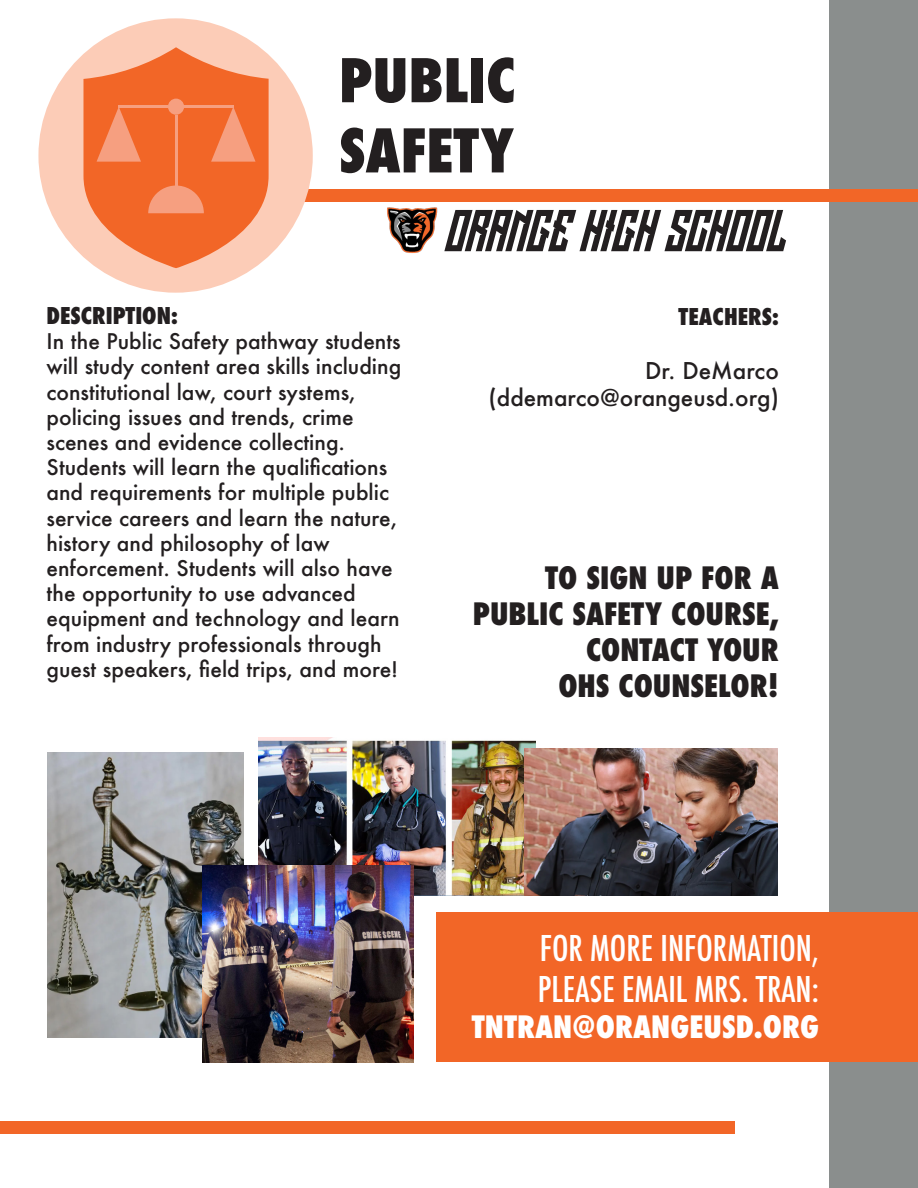
<style>
.page{position:relative;width:918px;height:1188px;background:#fff}
.page>*{position:absolute;margin:0;border:0;box-sizing:border-box;transform-origin:0 0}
.t1{font:800 condensed 58.5px/70.2px "Futura";color:#231f20}
.t2{font:500 condensed 34.5px/41.4px "Futura";color:#fff}
.t3{font:800 condensed 30px/36px "Futura";color:#231f20;text-align:right}
.t4{font:800 condensed 30px "Futura";color:#fff}
.t5{font:500 22.5px "Futura";color:#231f20}
.t6{font:800 condensed 22.5px "Futura";color:#231f20}
.t7{font:500 21px/25.2px "Futura";color:#231f20}
</style>
<div class="page">
<div style="left:830px;top:0;width:88px;height:1188px;background:#8a8e8d"></div>
<div style="left:436px;top:913px;width:482px;height:149px;background:#f26627"></div>
<img style="left:387px;top:207px;width:51px;height:46px">
<img style="left:258px;top:738px;width:278px;height:158px">
<img style="left:525px;top:749px;width:253px;height:147px">
<div style="left:304px;top:189px;width:614px;height:13px;background:#f26627"></div>
<div style="left:0;top:1121px;width:734px;height:13px;background:#f26627"></div>
<img style="left:47px;top:752px;width:197px;height:285px">
<img style="left:202px;top:866px;width:212px;height:196px">
<svg style="left:444px;top:210px;width:342px;height:41px"></svg>
<div style="left:38px;top:18px;width:275px;height:275px;background:#fcccb7;border-radius:50%"></div>
<svg style="left:84px;top:47px;width:185px;height:221px"></svg>
<hr style="left:184px;top:105px;width:49px;height:3px;background:#f69f80">
<p class="t1" style="left:339px;top:46px;width:178px">PUBLIC<br>SAFETY</p>
<p class="t6" style="left:46px;top:300px;width:133px">DESCRIPTION:</p>
<p class="t7" style="left:46px;top:328px;width:356px">In the Public Safety pathway students will study content area skills including constitutional law, court systems, policing issues and trends, crime scenes and evidence collecting.<br>Students will learn the qualifications and requirements for multiple public service careers and learn the nature, history and philosophy of law enforcement. Students will also have the opportunity to use advanced equipment and technology and learn from industry professionals through guest speakers, field trips, and more!</p>
<p class="t6" style="left:679px;top:302px;width:102px">TEACHERS:</p>
<p class="t5" style="left:645px;top:356px;width:135px">Dr. DeMarco</p>
<p class="t5" style="left:489px;top:383px;width:292px">(ddemarco@orangeusd.org)</p>
<p class="t3" style="left:545px;top:560px;width:235px">TO SIGN UP FOR A</p>
<p class="t3" style="left:473px;top:596px;width:307px">PUBLIC SAFETY COURSE,<br>CONTACT YOUR<br>OHS COUNSELOR!</p>
<p class="t2" style="left:538px;top:928px;width:283px">FOR MORE INFORMATION,<br>PLEASE EMAIL MRS. TRAN:</p>
<p class="t4" style="left:472px;top:1007px;width:348px">TNTRAN@ORANGEUSD.ORG</p>
</div>
